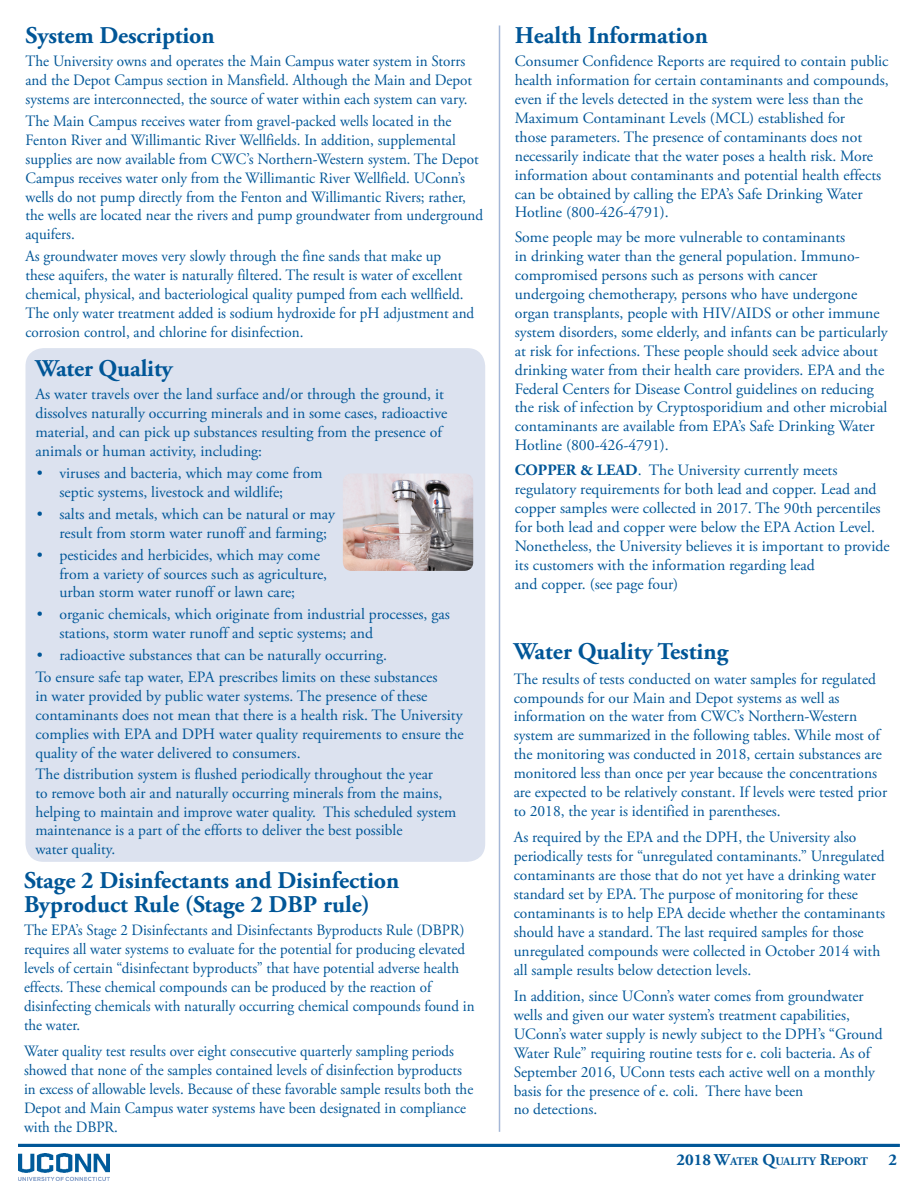
<style>
.page{position:relative;width:918px;height:1188px;background:#fff}
.page>*{position:absolute;margin:0;border:0;box-sizing:border-box;transform-origin:0 0}
.Text{font:700 24px/24px "Adobe Garamond Pro";color:#005697}
.primary{font:15.75px/18.9px "Adobe Garamond Pro";color:#005697}
.primary-2{font:15.75px/18.9px "Adobe Garamond Pro";color:#005697;scale:.96 1}
.primary-3{font:15.75px/18.9px "Adobe Garamond Pro";color:#005697;scale:.95 1}
.Text-2{font:15.75px/18.9px "Adobe Garamond Pro";color:#005697}
.t1{font:700 11.55px "Adobe Garamond Pro";color:#005697}
.s1{font-weight:700}
.s2{font-size:16.5px}
</style>
<div class="page">
<img style="left:18px;top:1153px;width:91px;height:27px">
<hr style="left:18px;top:1144px;width:882px;height:3px;background:#005697">
<div style="left:25px;top:348px;width:460px;height:514px;background:#dce2ef;border-radius:18px"></div>
<img style="left:343px;top:474px;width:130px;height:97px">
<hr style="left:499px;top:26px;width:1px;height:1106px;background:#a4b7d7">
<p class="Text" style="left:26px;top:24px;width:191px">System Description</p>
<p class="primary-2" style="left:26px;top:52px;width:467px">The University owns and operates the Main Campus water system in Storrs and the Depot Campus section in Mansfield. Although the Main and Depot systems are interconnected, the source of water within each system can vary.</p>
<p class="primary-2" style="left:26px;top:112px;width:478px">The Main Campus receives water from gravel-packed wells located in the Fenton River and Willimantic River Wellfields. In addition, supplemental supplies are now available from CWC’s Northern-Western system. The Depot Campus receives water only from the Willimantic River Wellfield. UConn’s wells do not pump directly from the Fenton and Willimantic Rivers; rather, the wells are located near the rivers and pump groundwater from underground aquifers.</p>
<p class="primary-2" style="left:26px;top:247px;width:469px">As groundwater moves very slowly through the fine sands that make up these aquifers, the water is naturally filtered. The result is water of excellent chemical, physical, and bacteriological quality pumped from each wellfield.<br>The only water treatment added is sodium hydroxide for pH adjustment and corrosion control, and chlorine for disinfection.</p>
<p class="Text" style="left:35px;top:357px;width:139px">Water Quality</p>
<p class="Text-2" style="left:35px;top:386px;width:413px">As water travels over the land surface and/or through the ground, it dissolves naturally occurring minerals and in some cases, radioactive material, and can pick up substances resulting from the presence of animals or human activity, including:</p>
<p class="primary" style="left:59px;top:464px;width:265px;text-indent:-22px">• viruses and bacteria, which may come from septic systems, livestock and wildlife;</p>
<p class="primary" style="left:59px;top:505px;width:277px;text-indent:-22px">• salts and metals, which can be natural or may result from storm water runoff and farming;</p>
<p class="primary" style="left:59px;top:546px;width:269px;text-indent:-22px">• pesticides and herbicides, which may come from a variety of sources such as agriculture, urban storm water runoff or lawn care;</p>
<p class="primary" style="left:59px;top:605px;width:392px;text-indent:-22px">• organic chemicals, which originate from industrial processes, gas stations, storm water runoff and septic systems; and</p>
<p class="primary" style="left:37px;top:646px;width:352px">• radioactive substances that can be naturally occurring.</p>
<p class="Text-2" style="left:35px;top:668px;width:430px">To ensure safe tap water, EPA prescribes limits on these substances<br>in water provided by public water systems. The presence of these contaminants does not mean that there is a health risk. The University complies with EPA and DPH water quality requirements to ensure the quality of the water delivered to consumers.</p>
<p class="primary" style="left:35px;top:766px;width:423px">The distribution system is flushed periodically throughout the year<br>to remove both air and naturally occurring minerals from the mains, helping to maintain and improve water quality. This scheduled system maintenance is a part of the efforts to deliver the best possible<br>water quality.</p>
<p class="Text" style="left:24px;top:869px;width:377px">Stage 2 Disinfectants and Disinfection<br>Byproduct Rule (Stage 2 DBP rule)</p>
<p class="primary-3" style="left:24px;top:922px;width:476px">The EPA’s Stage 2 Disinfectants and Disinfectants Byproducts Rule (DBPR) requires all water systems to evaluate for the potential for producing elevated levels of certain “disinfectant byproducts” that have potential adverse health effects. These chemical compounds can be produced by the reaction of disinfecting chemicals with naturally occurring chemical compounds found in the water.</p>
<p class="primary-3" style="left:24px;top:1042px;width:474px">Water quality test results over eight consecutive quarterly sampling periods showed that none of the samples contained levels of disinfection byproducts in excess of allowable levels. Because of these favorable sample results both the Depot and Main Campus water systems have been designated in compliance with the DBPR.</p>
<p class="Text" style="left:515px;top:24px;width:195px">Health Information</p>
<p class="primary" style="left:515px;top:52px;width:376px">Consumer Confidence Reports are required to contain public health information for certain contaminants and compounds, even if the levels detected in the system were less than the Maximum Contaminant Levels (MCL) established for<br>those parameters. The presence of contaminants does not necessarily indicate that the water poses a health risk. More information about contaminants and potential health effects can be obtained by calling the EPA’s Safe Drinking Water Hotline (800-426-4791).</p>
<p class="primary" style="left:515px;top:229px;width:375px">Some people may be more vulnerable to contaminants<br>in drinking water than the general population. Immuno&shy;compromised persons such as persons with cancer undergoing chemotherapy, persons who have undergone organ transplants, people with HIV/AIDS or other immune system disorders, some elderly, and infants can be particularly at risk for infections. These people should seek advice about drinking water from their health care providers. EPA and the Federal Centers for Disease Control guidelines on reducing the risk of infection by Cryptosporidium and other microbial contaminants are available from EPA’s Safe Drinking Water Hotline (800-426-4791).</p>
<p class="primary" style="left:515px;top:461px;width:376px"><span class="s1">COPPER &amp; LEAD</span>. The University currently meets regulatory requirements for both lead and copper. Lead and copper samples were collected in 2017. The 90th percentiles for both lead and copper were below the EPA Action Level.<br>Nonetheless, the University believes it is important to provide its customers with the information regarding lead<br>and copper. (see page four)</p>
<p class="Text" style="left:514px;top:640px;width:216px">Water Quality Testing</p>
<p class="primary" style="left:514px;top:670px;width:375px">The results of tests conducted on water samples for regulated compounds for our Main and Depot systems as well as information on the water from CWC’s Northern-Western system are summarized in the following tables. While most of the monitoring was conducted in 2018, certain substances are monitored less than once per year because the concentrations are expected to be relatively constant. If levels were tested prior to 2018, the year is identified in parentheses.</p>
<p class="primary" style="left:514px;top:829px;width:373px">As required by the EPA and the DPH, the University also periodically tests for “unregulated contaminants.” Unregulated contaminants are those that do not yet have a drinking water standard set by EPA. The purpose of monitoring for these contaminants is to help EPA decide whether the contaminants should have a standard. The last required samples for those unregulated compounds were collected in October 2014 with all sample results below detection levels.</p>
<p class="primary" style="left:514px;top:987px;width:371px">In addition, since UConn’s water comes from groundwater wells and given our water system’s treatment capabilities, UConn’s water supply is newly subject to the DPH’s “Ground Water Rule” requiring routine tests for e. coli bacteria. As of September 2016, UConn tests each active well on a monthly basis for the presence of e. coli. There have been<br>no detections.</p>
<p class="t1" style="left:677px;top:1155px;width:222px"><span class="s2">2018</span> <span class="s2">W</span>ATER <span class="s2">Q</span>UALITY <span class="s2">R</span>EPORT <span class="s2">2</span></p>
</div>
